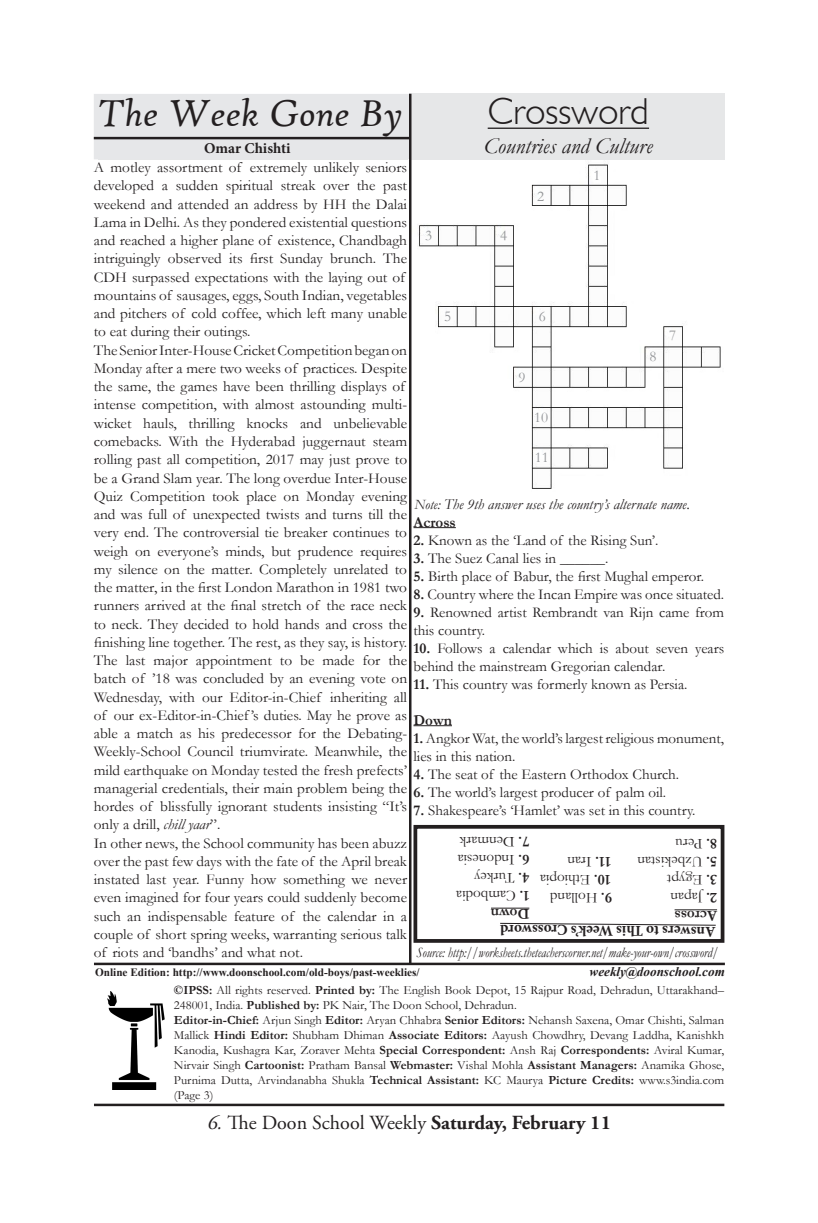
<style>
.page{position:relative;width:818px;height:1223px;background:#fff}
.page>*{position:absolute;margin:0;border:0;box-sizing:border-box;transform-origin:0 0}
.t1{font:italic 40px "High Tower Text";color:#231f20}
.t2{font:300 37.5px "Humanist 521 BT";color:#231f20}
.t3{font:italic 22.5px "Garamond";color:#231f20}
.t4{font:20px "Adobe Garamond Pro";color:#231f20}
.t5{font:15px/18.2px "Garamond";color:#231f20}
.t6{font:italic 15px "Garamond";color:#231f20}
.t7{font:700 15px "Minion Pro";letter-spacing:-.005em;color:#231f20}
.t8{font:700 15px "Garamond";color:#231f20}
.t9{font:15px "Garamond";color:#939598}
.t10{font:italic 14.38px "Garamond";color:#231f20;scale:.83 1}
.t11{font:italic 700 13.12px "Times New Roman";color:#231f20}
.t12{font:12.5px/15px "Garamond";color:#231f20}
.t13{font:700 11.25px "Times New Roman";color:#231f20}
.s1{font-style:italic}
.s2{font-size:14.25px}
.s3{font-weight:700}
</style>
<div class="page">
<hr style="left:94px;top:1103px;width:630px;height:3px;background:#231f20">
<img style="left:411px;top:159px;width:313px;height:332px">
<hr style="left:94px;top:962px;width:630px;height:3px;background:#231f20">
<img style="left:107px;top:991px;width:57px;height:98px">
<svg style="left:500px;top:922px;width:216px;height:4px"></svg>
<div style="left:413px;top:825px;width:311px;height:117px;border:4px solid #231f20"></div>
<hr style="left:413px;top:527px;width:43px;height:1px;background:#231f20">
<hr style="left:413px;top:725px;width:39px;height:1px;background:#231f20">
<hr style="left:491px;top:907px;width:38px;height:1px;background:#231f20">
<hr style="left:674px;top:909px;width:43px;height:1px;background:#231f20">
<div style="left:94px;top:94px;width:316px;height:65px;background:#e6e7e9"></div>
<hr style="left:94px;top:137px;width:316px;height:2px;background:#231f20">
<hr style="left:409px;top:94px;width:2px;height:870px;background:#231f20">
<hr style="left:487px;top:128px;width:162px;height:1px;background:#231f20">
<p class="t1" style="left:98px;top:90px;width:307px">The Week Gone By</p>
<p class="t7" style="left:204px;top:138px;width:88px">Omar Chishti</p>
<p class="t2" style="left:487px;top:88px;width:163px">Crossword</p>
<p class="t3" style="left:484px;top:130px;width:170px">Countries and Culture</p>
<p class="t5" style="left:94px;top:158px;width:315px">A motley assortment of extremely unlikely seniors developed a sudden spiritual streak over the past weekend and attended an address by HH the Dalai Lama in Delhi. As they pondered existential questions and reached a higher plane of existence, Chandbagh intriguingly observed its first Sunday brunch. The CDH surpassed expectations with the laying out of mountains of sausages, eggs, South Indian, vegetables and pitchers of cold coffee, which left many unable to eat during their outings.</p>
<p class="t5" style="left:94px;top:340px;width:315px">The Senior Inter-House Cricket Competition began on Monday after a mere two weeks of practices. Despite the same, the games have been thrilling displays of intense competition, with almost astounding multi&shy;wicket hauls, thrilling knocks and unbelievable comebacks. With the Hyderabad juggernaut steam rolling past all competition, 2017 may just prove to be a Grand Slam year. The long overdue Inter-House Quiz Competition took place on Monday evening and was full of unexpected twists and turns till the very end. The controversial tie breaker continues to weigh on everyone’s minds, but prudence requires my silence on the matter. Completely unrelated to the matter, in the first London Marathon in 1981 two runners arrived at the final stretch of the race neck to neck. They decided to hold hands and cross the finishing line together. The rest, as they say, is history.</p>
<p class="t5" style="left:94px;top:651px;width:315px;text-align:justify">The last major appointment to be made for the batch of ’18 was concluded by an evening vote on Wednesday, with our Editor-in-Chief inheriting all of our ex-Editor-in-Chief ’s duties. May he prove as able a match as his predecessor for the Debating-Weekly-School Council triumvirate. Meanwhile, the mild earthquake on Monday tested the fresh prefects’ managerial credentials, their main problem being the hordes of blissfully ignorant students insisting “It’s only a drill, <span class="s1">chill yaar</span>”.</p>
<p class="t5" style="left:94px;top:833px;width:315px;text-align:justify">In other news, the School community has been abuzz over the past few days with the fate of the April break instated last year. Funny how something we never even imagined for four years could suddenly become such an indispensable feature of the calendar in a couple of short spring weeks, warranting serious talk of riots and ‘bandhs’ and what not.</p>
<p class="t9" style="left:593px;top:165px;width:9px">1</p>
<p class="t9" style="left:537px;top:186px;width:9px">2</p>
<p class="t9" style="left:425px;top:225px;width:9px">3</p>
<p class="t9" style="left:500px;top:225px;width:9px">4</p>
<p class="t9" style="left:444px;top:306px;width:9px">5</p>
<p class="t9" style="left:538px;top:306px;width:9px">6</p>
<p class="t9" style="left:669px;top:326px;width:9px">7</p>
<p class="t9" style="left:649px;top:346px;width:9px">8</p>
<p class="t9" style="left:518px;top:367px;width:9px">9</p>
<p class="t9" style="left:534px;top:407px;width:16px">10</p>
<p class="t9" style="left:535px;top:447px;width:16px">11</p>
<p class="t6" style="left:414px;top:494px;width:277px"><span class="s2">Note:</span> The 9th answer uses the country’s alternate name.</p>
<p class="t8" style="left:413px;top:511px;width:44px">Across</p>
<p class="t5" style="left:413px;top:530px;width:246px"><span class="s3">2.</span> Known as the ‘Land of the Rising Sun’.</p>
<p class="t5" style="left:413px;top:548px;width:196px"><span class="s3">3.</span> The Suez Canal lies in ______.</p>
<p class="t5" style="left:413px;top:566px;width:292px"><span class="s3">5.</span> Birth place of Babur, the first Mughal emperor.</p>
<p class="t5" style="left:413px;top:584px;width:312px"><span class="s3">8.</span> Country where the Incan Empire was once situated.</p>
<p class="t5" style="left:413px;top:602px;width:312px"><span class="s3">9.</span> Renowned artist Rembrandt van Rijn came from this country.</p>
<p class="t5" style="left:413px;top:638px;width:312px"><span class="s3">10.</span> Follows a calendar which is about seven years behind the mainstream Gregorian calendar.</p>
<p class="t5" style="left:413px;top:674px;width:275px"><span class="s3">11.</span> This country was formerly known as Persia.</p>
<p class="t8" style="left:413px;top:709px;width:40px">Down</p>
<p class="t5" style="left:413px;top:728px;width:312px"><span class="s3">1.</span> Angkor Wat, the world’s largest religious monument, lies in this nation.</p>
<p class="t5" style="left:413px;top:764px;width:267px"><span class="s3">4.</span> The seat of the Eastern Orthodox Church.</p>
<p class="t5" style="left:413px;top:782px;width:254px"><span class="s3">6.</span> The world’s largest producer of palm oil.</p>
<p class="t5" style="left:413px;top:800px;width:283px"><span class="s3">7.</span> Shakespeare’s ‘Hamlet’ was set in this country.</p>
<p class="t5" style="left:529px;top:851px;width:71px;rotate:-180deg"><span class="s3">7.</span> Denmark</p>
<p class="t5" style="left:717px;top:853px;width:43px;rotate:-180deg"><span class="s3">8.</span> Peru</p>
<p class="t5" style="left:529px;top:869px;width:73px;rotate:-180deg"><span class="s3">6.</span> Indonesia</p>
<p class="t5" style="left:611px;top:871px;width:45px;rotate:-180deg"><span class="s3">11.</span> Iran</p>
<p class="t5" style="left:717px;top:871px;width:81px;rotate:-180deg"><span class="s3">5.</span> Uzbekistan</p>
<p class="t5" style="left:529px;top:887px;width:56px;rotate:-180deg"><span class="s3">4.</span> Turkey</p>
<p class="t5" style="left:610px;top:889px;width:72px;rotate:-180deg"><span class="s3">10.</span> Ethiopia</p>
<p class="t5" style="left:717px;top:889px;width:52px;rotate:-180deg"><span class="s3">3.</span> Egypt</p>
<p class="t5" style="left:612px;top:907px;width:63px;rotate:-180deg"><span class="s3">9.</span> Holland</p>
<p class="t5" style="left:717px;top:907px;width:48px;rotate:-180deg"><span class="s3">2.</span> Japan</p>
<p class="t5" style="left:529px;top:905px;width:75px;rotate:-180deg"><span class="s3">1.</span> Cambodia</p>
<p class="t8" style="left:529px;top:924px;width:40px;rotate:-180deg">Down</p>
<p class="t8" style="left:717px;top:926px;width:44px;rotate:-180deg">Across</p>
<p class="t7" style="left:715px;top:941px;width:217px;rotate:-180deg">Answers to This Week’s Crossword</p>
<p class="t10" style="left:416px;top:943px;width:365px">Source: http://worksheets.theteacherscorner.net/make-your-own/crossword/</p>
<p class="t13" style="left:95px;top:964px;width:326px">Online Edition: http://www.doonschool.com/old-boys/past-weeklies/</p>
<p class="t11" style="left:589px;top:962px;width:137px">weekly@doonschool.com</p>
<p class="t12" style="left:174px;top:981px;width:551px"><span class="s3">©IPSS:</span> All rights reserved. <span class="s3">Printed by:</span> The English Book Depot, 15 Rajpur Road, Dehradun, Uttarakhand–<br>248001, India. <span class="s3">Published by:</span> PK Nair, The Doon School, Dehradun.</p>
<p class="t12" style="left:174px;top:1011px;width:551px;text-align:justify"><span class="s3">Editor-in-Chief:</span> Arjun Singh <span class="s3">Editor:</span> Aryan Chhabra <span class="s3">Senior Editors:</span> Nehansh Saxena, Omar Chishti, Salman Mallick <span class="s3">Hindi Editor:</span> Shubham Dhiman <span class="s3">Associate Editors:</span> Aayush Chowdhry, Devang Laddha, Kanishkh Kanodia, Kushagra Kar, Zoraver Mehta <span class="s3">Special Correspondent:</span> Ansh Raj <span class="s3">Correspondents:</span> Aviral Kumar, Nirvair Singh <span class="s3">Cartoonist:</span> Pratham Bansal <span class="s3">Webmaster:</span> Vishal Mohla <span class="s3">Assistant Managers:</span> Anamika Ghose, Purnima Dutta, Arvindanabha Shukla <span class="s3">Technical Assistant:</span> KC Maurya <span class="s3">Picture Credits:</span> www.s3india.com (Page 3)</p>
<h3 class="t4" style="left:207px;top:1111px;width:405px"><span class="s1">6.</span> The Doon School Weekly <span class="s3">Saturday, February 11</span></h3>
</div>
